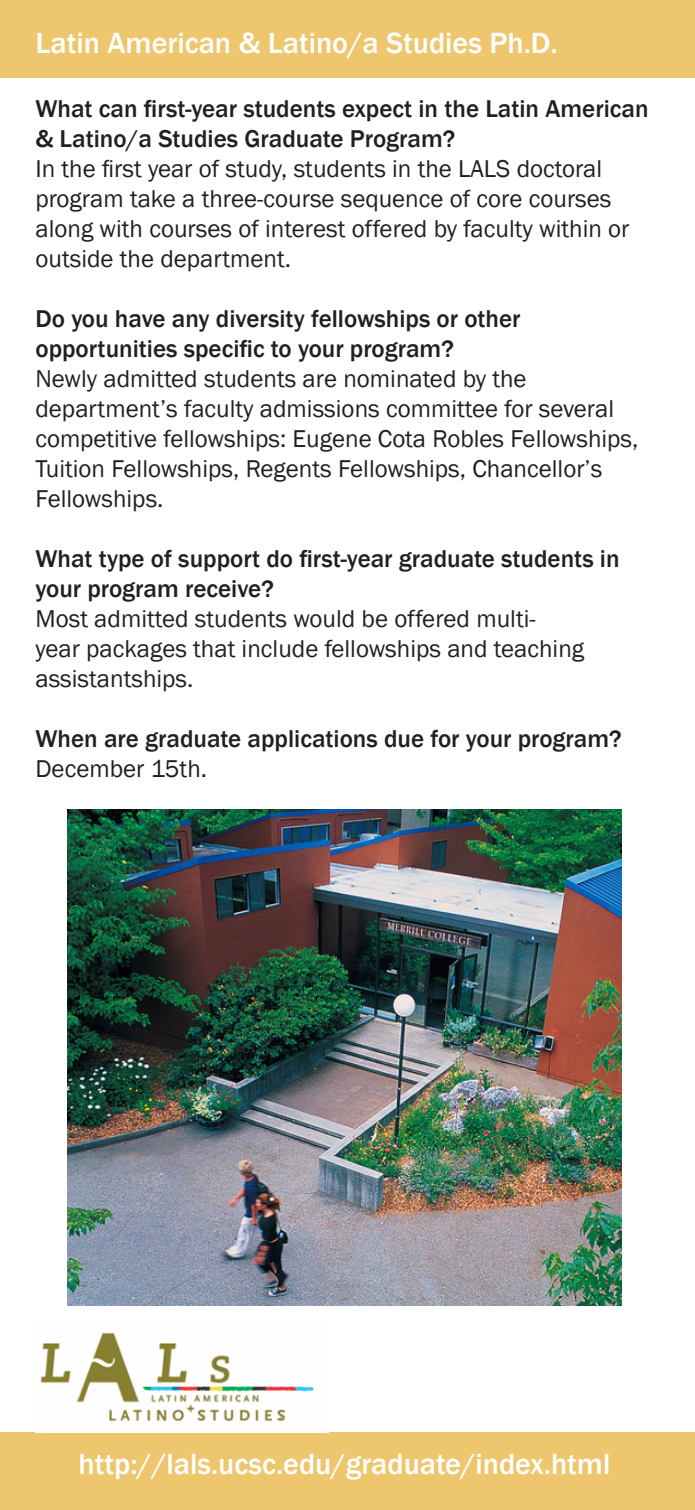
<style>
.page{position:relative;width:695px;height:1510px;background:#fff}
.page>*{position:absolute;margin:0;border:0;box-sizing:border-box;transform-origin:0 0}
.t1{font:500 30px "Franklin Gothic";color:#fff}
.t2{font:25px/30px "Franklin Gothic";color:#231f20}
.t3{font:500 25px/30px "Franklin Gothic";color:#231f20}
.s1{font-weight:500}
</style>
<div class="page">
<div style="left:0;top:1431px;width:694px;height:78px;background:#eec66d"></div>
<div style="left:0;top:0;width:694px;height:78px;background:#eec66d"></div>
<img style="left:40px;top:1332px;width:274px;height:90px">
<img style="left:67px;top:810px;width:554px;height:495px">
<p class="t1" style="left:35px;top:24px;width:524px">Latin American &amp; Latino/a Studies Ph.D.</p>
<p class="t3" style="left:35px;top:94px;width:614px">What can first-year students expect in the Latin American &amp; Latino/a Studies Graduate Program?</p>
<p class="t2" style="left:35px;top:154px;width:595px">In the first year of study, students in the LALS doctoral program take a three-course sequence of core courses along with courses of interest offered by faculty within or outside the department.</p>
<p class="t3" style="left:35px;top:304px;width:486px">Do you have any diversity fellowships or other opportunities specific to your program?</p>
<p class="t2" style="left:35px;top:364px;width:604px">Newly admitted students are nominated by the department’s faculty admissions committee for several competitive fellowships: Eugene Cota Robles Fellowships, Tuition Fellowships, Regents Fellowships, Chancellor’s Fellowships.</p>
<p class="t2" style="left:35px;top:544px;width:585px"><span class="s1">What type of support do first-year graduate students in your program receive?<br></span>Most admitted students would be offered multi-<br>year packages that include fellowships and teaching assistantships.</p>
<p class="t3" style="left:35px;top:724px;width:587px">When are graduate applications due for your program?</p>
<p class="t2" style="left:35px;top:754px;width:173px">December 15th.</p>
<p class="t1" style="left:79px;top:1445px;width:533px">http://lals.ucsc.edu/graduate/index.html</p>
</div>
